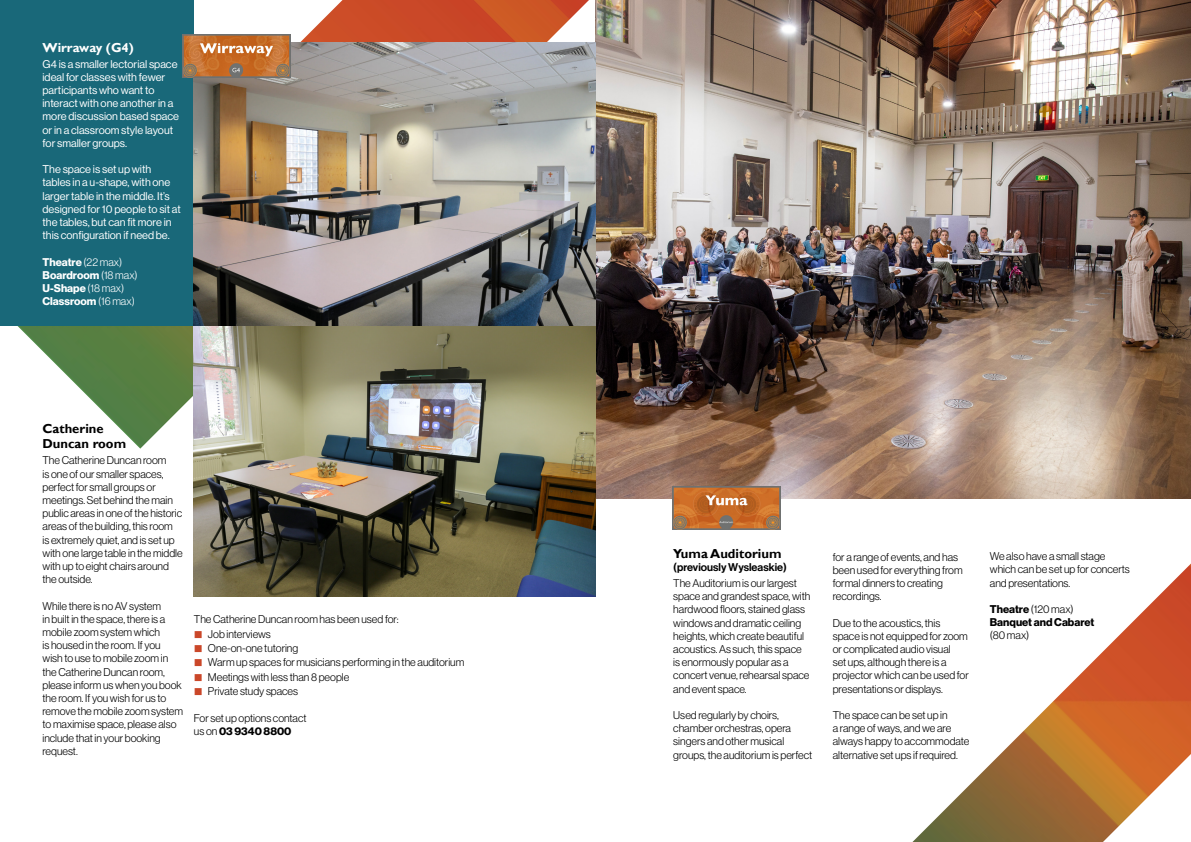
<style>
.page{position:relative;width:1191px;height:842px;background:#fff}
.page>*{position:absolute;margin:0;border:0;box-sizing:border-box;transform-origin:0 0}
.t1{font:700 13px/15.6px "Gill Sans";color:#000}
.t2{font:700 13px "Gill Sans";color:#fff}
.t3{font:11px/13.2px "N Haas Grotesk DS Pro 45 Lt";color:#000}
.t4{font:11px/13.2px "N Haas Grotesk DS Pro 55 Rg";color:#fff}
.t5{font:11px/13.2px "N Haas Grotesk DS Pro 75 Bd";color:#fff}
.t6{font:11px "N Haas Grotesk DS Pro 75 Bd";color:#000}
.t7{font:11px "N Haas Grotesk DS Pro 65 Md";color:#000}
.s1{font-family:"N Haas Grotesk DS Pro 45 Lt"}
.s2{color:#ca4729}
.s3{font-family:"N Haas Grotesk DS Pro 75 Bd"}
</style>
<div class="page">
<img style="left:17px;top:0;width:572px;height:449px">
<img style="left:595px;top:0;width:595px;height:498px">
<img style="left:672px;top:486px;width:108px;height:44px">
<img style="left:194px;top:43px;width:401px;height:554px">
<div style="left:0;top:0;width:194px;height:325px;background:#196879"></div>
<img style="left:183px;top:34px;width:107px;height:44px">
<img style="left:912px;top:563px;width:279px;height:279px">
<p class="t2" style="left:43px;top:39px;width:93px">Wirraway (G4)</p>
<p class="t4" style="left:43px;top:57px;width:138px">G4 is a smaller lectorial space ideal for classes with fewer participants who want to interact with one another in a more discussion based space or in a classroom style layout for smaller groups.</p>
<p class="t4" style="left:43px;top:163px;width:140px">The space is set up with tables in a u-shape, with one larger table in the middle. It’s designed for 10 people to sit at the tables, but can fit more in this configuration if need be.</p>
<p class="t5" style="left:43px;top:255px;width:97px">Theatre <span class="s1">(22 max)<br></span>Boardroom <span class="s1">(18 max)<br></span>U-Shape <span class="s1">(18 max)<br></span>Classroom <span class="s1">(16 max)</span></p>
<p class="t1" style="left:43px;top:421px;width:85px">Catherine<br>Duncan room</p>
<p class="t3" style="left:43px;top:454px;width:142px">The Catherine Duncan room<br>is one of our smaller spaces, perfect for small groups or meetings. Set behind the main public areas in one of the historic areas of the building, this room<br>is extremely quiet, and is set up with one large table in the middle with up to eight chairs around the outside.</p>
<p class="t3" style="left:43px;top:599px;width:142px">While there is no AV system<br>in built in the space, there is a mobile zoom system which<br>is housed in the room. If you wish to use to mobile zoom in the Catherine Duncan room, please inform us when you book the room. If you wish for us to remove the mobile zoom system to maximise space, please also include that in your booking request.</p>
<p class="t3" style="left:194px;top:613px;width:206px">The Catherine Duncan room has been used for:</p>
<p class="t3" style="left:194px;top:627px;width:78px"><span class="s2">■</span> Job interviews</p>
<p class="t3" style="left:194px;top:641px;width:106px"><span class="s2">■</span> One-on-one tutoring</p>
<p class="t3" style="left:194px;top:656px;width:272px"><span class="s2">■</span> Warm up spaces for musicians performing in the auditorium</p>
<p class="t3" style="left:194px;top:670px;width:157px"><span class="s2">■</span> Meetings with less than 8 people</p>
<p class="t3" style="left:194px;top:685px;width:106px"><span class="s2">■</span> Private study spaces</p>
<p class="t3" style="left:194px;top:711px;width:114px">For set up options contact</p>
<p class="t6" style="left:194px;top:724px;width:99px"><span class="s1">us on</span> 03 9340 8800</p>
<p class="t1" style="left:673px;top:546px;width:110px">Yuma Auditorium</p>
<p class="t7" style="left:673px;top:561px;width:115px">(previously Wysleaskie)</p>
<p class="t3" style="left:673px;top:577px;width:139px">The Auditorium is our largest space and grandest space, with hardwood floors, stained glass windows and dramatic ceiling heights, which create beautiful acoustics. As such, this space is enormously popular as a concert venue, rehearsal space and event space.</p>
<p class="t3" style="left:673px;top:709px;width:140px">Used regularly by choirs, chamber orchestras, opera singers and other musical groups, the auditorium is perfect</p>
<p class="t3" style="left:832px;top:550px;width:131px">for a range of events, and has been used for everything from formal dinners to creating recordings.</p>
<p class="t3" style="left:832px;top:616px;width:137px">Due to the acoustics, this space is not equipped for zoom or complicated audio visual<br>set ups, although there is a projector which can be used for presentations or displays.</p>
<p class="t3" style="left:832px;top:708px;width:138px">The space can be set up in<br>a range of ways, and we are always happy to accommodate alternative set ups if required.</p>
<p class="t3" style="left:990px;top:550px;width:141px">We also have a small stage which can be set up for concerts and presentations.</p>
<p class="t3" style="left:990px;top:603px;width:85px"><span class="s3">Theatre</span> (120 max)</p>
<p class="t6" style="left:990px;top:616px;width:106px">Banquet and Cabaret</p>
<p class="t3" style="left:990px;top:629px;width:41px">(80 max)</p>
</div>
